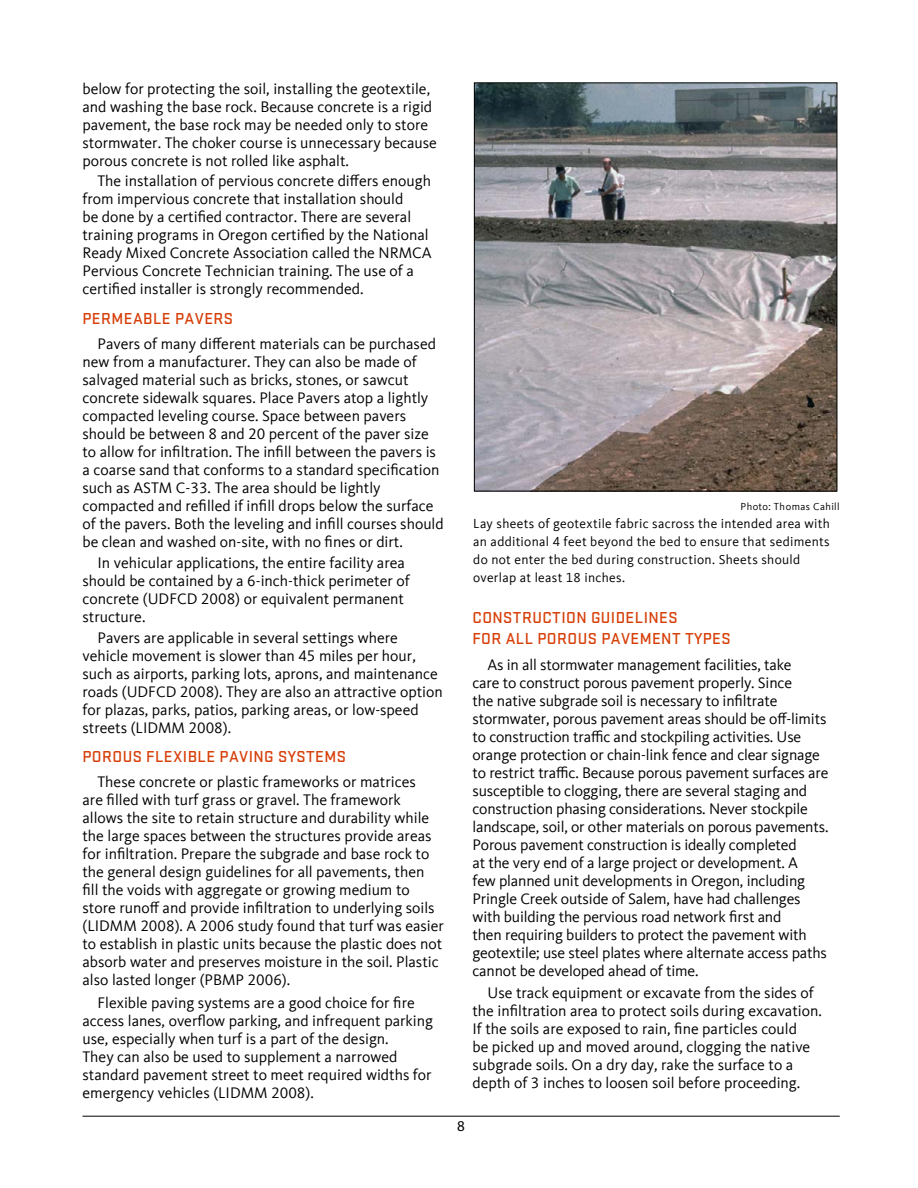
<style>
.page{position:relative;width:918px;height:1188px;background:#fff}
.page>*{position:absolute;margin:0;border:0;box-sizing:border-box;transform-origin:0 0}
.subhead_level_three{font:500 16.5px/21px "Stratum 2";letter-spacing:.025em;color:#d73f09}
.Body{font:15.75px/18px "Kievit Offc";color:#000}
.t1{font:15px "Myriad Pro";color:#000}
.t2{font:13.5px/18px "Kievit Offc";letter-spacing:.02em;color:#000}
.t3{font:10.5px "Kievit Offc";letter-spacing:.04em;color:#000}
</style>
<div class="page">
<hr style="left:82px;top:1116px;width:758px;height:1px;background:#000">
<img style="left:476px;top:84px;width:359px;height:405px">
<div style="left:474px;top:82px;width:363px;height:409px;border:1px solid #000"></div>
<p class="Body" style="left:82px;top:80px;width:356px">below for protecting the soil, installing the geotextile, and washing the base rock. Because concrete is a rigid pavement, the base rock may be needed only to store stormwater. The choker course is unnecessary because porous concrete is not rolled like asphalt.</p>
<p class="Body" style="left:82px;top:172px;width:351px;text-indent:15px">The installation of pervious concrete differs enough from impervious concrete that installation should<br>be done by a certified contractor. There are several training programs in Oregon certified by the National Ready Mixed Concrete Association called the NRMCA Pervious Concrete Technician training. The use of a certified installer is strongly recommended.</p>
<h3 class="subhead_level_three" style="left:82px;top:307px;width:152px">PERMEABLE PAVERS</h3>
<p class="Body" style="left:82px;top:335px;width:363px;text-indent:15px">Pavers of many different materials can be purchased new from a manufacturer. They can also be made of salvaged material such as bricks, stones, or sawcut concrete sidewalk squares. Place Pavers atop a lightly compacted leveling course. Space between pavers should be between 8 and 20 percent of the paver size to allow for infiltration. The infill between the pavers is a coarse sand that conforms to a standard specification such as ASTM C-33. The area should be lightly compacted and refilled if infill drops below the surface of the pavers. Both the leveling and infill courses should be clean and washed on-site, with no fines or dirt.</p>
<p class="Body" style="left:82px;top:554px;width:329px;text-indent:15px">In vehicular applications, the entire facility area should be contained by a 6-inch-thick perimeter of concrete (UDFCD 2008) or equivalent permanent structure.</p>
<p class="Body" style="left:82px;top:629px;width:362px;text-indent:15px">Pavers are applicable in several settings where vehicle movement is slower than 45 miles per hour, such as airports, parking lots, aprons, and maintenance roads (UDFCD 2008). They are also an attractive option for plazas, parks, patios, parking areas, or low-speed streets (LIDMM 2008).</p>
<h3 class="subhead_level_three" style="left:82px;top:745px;width:265px">POROUS FLEXIBLE PAVING SYSTEMS</h3>
<p class="Body" style="left:82px;top:773px;width:363px;text-indent:15px">These concrete or plastic frameworks or matrices<br>are filled with turf grass or gravel. The framework allows the site to retain structure and durability while the large spaces between the structures provide areas for infiltration. Prepare the subgrade and base rock to the general design guidelines for all pavements, then fill the voids with aggregate or growing medium to store runoff and provide infiltration to underlying soils (LIDMM 2008). A 2006 study found that turf was easier to establish in plastic units because the plastic does not absorb water and preserves moisture in the soil. Plastic also lasted longer (PBMP 2006).</p>
<p class="Body" style="left:82px;top:994px;width:352px;text-indent:15px">Flexible paving systems are a good choice for fire access lanes, overflow parking, and infrequent parking use, especially when turf is a part of the design.<br>They can also be used to supplement a narrowed standard pavement street to meet required widths for emergency vehicles (LIDMM 2008).</p>
<p class="t3" style="left:741px;top:501px;width:101px">Photo: Thomas Cahill</p>
<p class="t2" style="left:473px;top:515px;width:358px">Lay sheets of geotextile fabric sacross the intended area with an additional 4 feet beyond the bed to ensure that sediments do not enter the bed during construction. Sheets should overlap at least 18 inches.</p>
<h3 class="subhead_level_three" style="left:472px;top:606px;width:260px">CONSTRUCTION GUIDELINES<br>FOR ALL POROUS PAVEMENT TYPES</h3>
<p class="Body" style="left:472px;top:656px;width:358px;text-indent:15px">As in all stormwater management facilities, take<br>care to construct porous pavement properly. Since<br>the native subgrade soil is necessary to infiltrate stormwater, porous pavement areas should be off-limits to construction traffic and stockpiling activities. Use orange protection or chain-link fence and clear signage to restrict traffic. Because porous pavement surfaces are susceptible to clogging, there are several staging and construction phasing considerations. Never stockpile landscape, soil, or other materials on porous pavements.<br>Porous pavement construction is ideally completed<br>at the very end of a large project or development. A<br>few planned unit developments in Oregon, including Pringle Creek outside of Salem, have had challenges with building the pervious road network first and<br>then requiring builders to protect the pavement with geotextile; use steel plates where alternate access paths cannot be developed ahead of time.</p>
<p class="Body" style="left:472px;top:984px;width:351px;text-indent:15px">Use track equipment or excavate from the sides of the infiltration area to protect soils during excavation.<br>If the soils are exposed to rain, fine particles could<br>be picked up and moved around, clogging the native subgrade soils. On a dry day, rake the surface to a depth of 3 inches to loosen soil before proceeding.</p>
<p class="t1" style="left:457px;top:1117px;width:9px">8</p>
</div>
